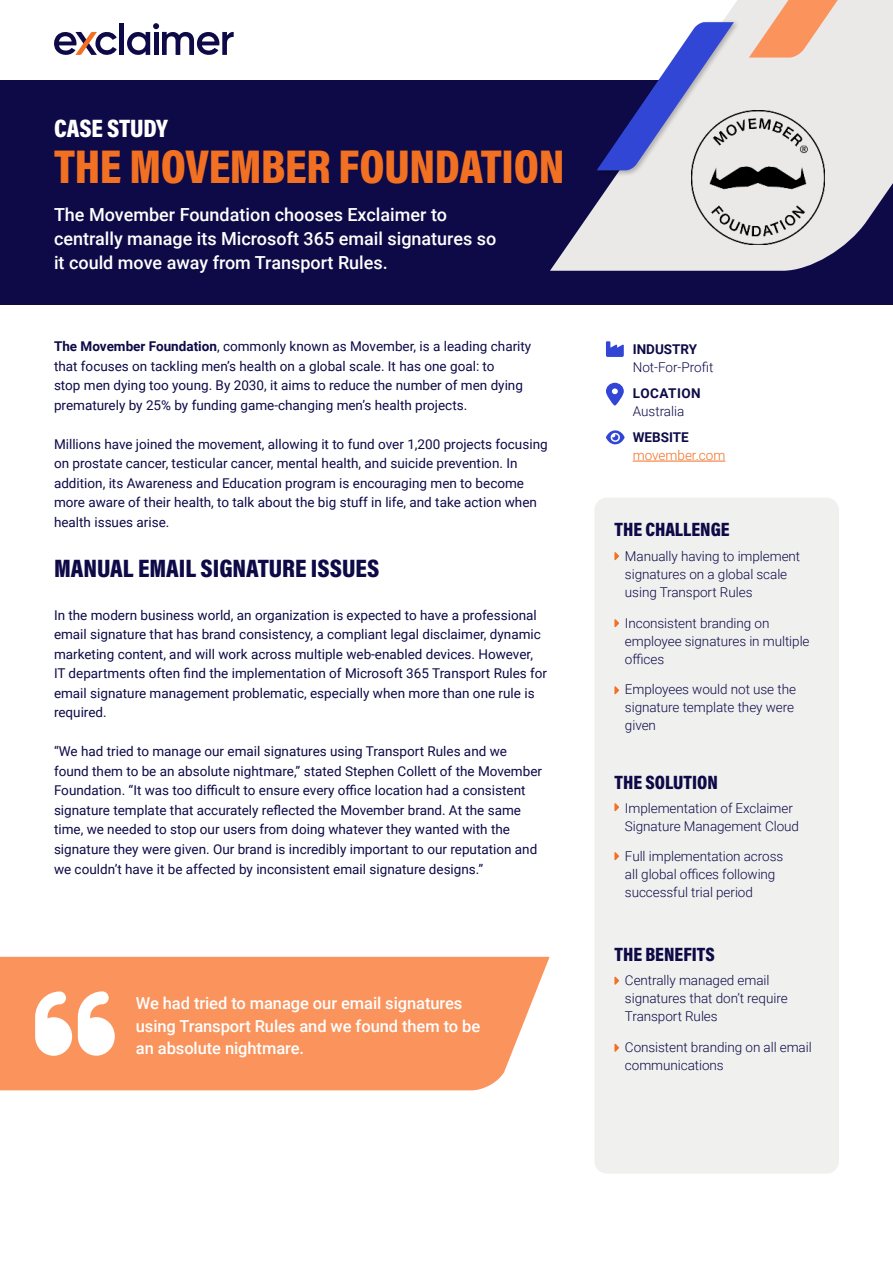
<style>
.page{position:relative;width:893px;height:1263px;background:#fff}
.page>*{position:absolute;margin:0;border:0;box-sizing:border-box;transform-origin:0 0}
.t1{font:900 48px "Acumin Pro Cond";letter-spacing:-.005em;color:#f27021}
.t2{font:900 25.5px "Acumin Pro Cond";color:#0d0a47}
.t3{font:900 25.5px "Acumin Pro Cond";letter-spacing:-.005em;color:#fff}
.t4{font:900 19.5px "Acumin Pro Cond";color:#0d0a47}
.t5{font:500 18px/24px "Roboto";color:#fff}
.t6{font:500 16.5px/22.5px "Roboto";letter-spacing:-.005em;color:#fff}
.t7{font:13.5px/19.5px "Roboto";color:#0d0a47}
.t8{font:300 13.5px/18px "Roboto";letter-spacing:-.005em;color:#0d0a47}
.t9{font:700 13.5px "Roboto";color:#0d0a47}
.t10{font:300 13.5px "Roboto";color:#f27021}
.t11{font:700 13.5px "Roboto";letter-spacing:.035em;color:#0d0a47}
.s1{font-weight:700}
</style>
<div class="page">
<div style="left:0;top:81px;width:893px;height:224px;background:#0d0a47"></div>
<div style="left:594px;top:497px;width:245px;height:677px;background:#f0f0ef;border-radius:13px"></div>
<svg style="left:614px;top:977px;width:5px;height:8px"></svg>
<svg style="left:614px;top:1044px;width:5px;height:8px"></svg>
<svg style="left:614px;top:552px;width:5px;height:8px"></svg>
<svg style="left:614px;top:619px;width:5px;height:8px"></svg>
<svg style="left:614px;top:686px;width:5px;height:8px"></svg>
<svg style="left:614px;top:803px;width:5px;height:8px"></svg>
<svg style="left:614px;top:852px;width:5px;height:8px"></svg>
<hr style="left:633px;top:461px;width:92px;height:1px;background:#f27021">
<svg style="left:606px;top:383px;width:18px;height:23px"></svg>
<svg style="left:606px;top:341px;width:18px;height:16px"></svg>
<svg style="left:606px;top:430px;width:19px;height:14px"></svg>
<svg style="left:550px;top:0;width:343px;height:271px;fill:#eae9e8"></svg>
<div style="left:594px;top:20px;width:146px;height:157px;background:#000;opacity:.25"></div>
<svg style="left:597px;top:22px;width:137px;height:148px"></svg>
<svg style="left:749px;top:0;width:144px;height:58px;background:#efcbb8"></svg>
<svg style="left:54px;top:31px;width:63px;height:24px"></svg>
<hr style="left:120px;top:23px;width:4px;height:32px;background:#0d0a47">
<svg style="left:127px;top:23px;width:107px;height:32px"></svg>
<div style="left:0;top:957px;width:550px;height:133px;background:#fa935c"></div>
<svg style="left:35px;top:991px;width:37px;height:65px"></svg>
<svg style="left:78px;top:991px;width:37px;height:65px"></svg>
<img style="left:691px;top:111px;width:134px;height:133px">
<h2 class="t3" style="left:54px;top:113px;width:116px">CASE STUDY</h2>
<h1 class="t1" style="left:54px;top:139px;width:512px">THE MOVEMBER FOUNDATION</h1>
<h3 class="t5" style="left:54px;top:204px;width:444px">The Movember Foundation chooses Exclaimer to centrally manage its Microsoft 365 email signatures so it could move away from Transport Rules.</h3>
<p class="t7" style="left:54px;top:338px;width:479px"><span class="s1">The Movember Foundation</span>, commonly known as Movember, is a leading charity that focuses on tackling men’s health on a global scale. It has one goal: to<br>stop men dying too young. By 2030, it aims to reduce the number of men dying prematurely by 25% by funding game-changing men’s health projects.</p>
<p class="t7" style="left:54px;top:435px;width:495px">Millions have joined the movement, allowing it to fund over 1,200 projects focusing on prostate cancer, testicular cancer, mental health, and suicide prevention. In addition, its Awareness and Education program is encouraging men to become more aware of their health, to talk about the big stuff in life, and take action when health issues arise.</p>
<h2 class="t2" style="left:54px;top:553px;width:327px">MANUAL EMAIL SIGNATURE ISSUES</h2>
<p class="t7" style="left:54px;top:606px;width:495px">In the modern business world, an organization is expected to have a professional email signature that has brand consistency, a compliant legal disclaimer, dynamic marketing content, and will work across multiple web-enabled devices. However, IT departments often 昀椀nd the implementation of Microsoft 365 Transport Rules for email signature management problematic, especially when more than one rule is required.</p>
<p class="t7" style="left:54px;top:741px;width:490px">“We had tried to manage our email signatures using Transport Rules and we found them to be an absolute nightmare,” stated Stephen Collett of the Movember Foundation. “It was too di昀케cult to ensure every o昀케ce location had a consistent signature template that accurately re昀氀ected the Movember brand. At the same time, we needed to stop our users from doing whatever they wanted with the signature they were given. Our brand is incredibly important to our reputation and we couldn’t have it be affected by inconsistent email signature designs.”</p>
<p class="t6" style="left:136px;top:993px;width:346px">We had tried to manage our email signatures using Transport Rules and we found them to be an absolute nightmare.</p>
<p class="t9" style="left:633px;top:342px;width:66px">INDUSTRY</p>
<p class="t8" style="left:633px;top:358px;width:82px">Not-For-Pro昀椀t</p>
<p class="t11" style="left:633px;top:386px;width:69px">LOCATION</p>
<p class="t8" style="left:633px;top:403px;width:53px">Australia</p>
<p class="t9" style="left:633px;top:430px;width:58px">WEBSITE</p>
<p class="t10" style="left:633px;top:450px;width:94px">movember.com</p>
<h3 class="t4" style="left:614px;top:518px;width:117px">THE CHALLENGE</h3>
<p class="t8" style="left:625px;top:548px;width:177px">Manually having to implement signatures on a global scale using Transport Rules</p>
<p class="t8" style="left:625px;top:615px;width:186px">Inconsistent branding on employee signatures in multiple o昀케ces</p>
<p class="t8" style="left:625px;top:682px;width:173px">Employees would not use the signature template they were given</p>
<h3 class="t4" style="left:614px;top:770px;width:105px">THE SOLUTION</h3>
<p class="t8" style="left:625px;top:800px;width:176px">Implementation of Exclaimer<br>Signature Management Cloud</p>
<p class="t8" style="left:625px;top:849px;width:160px">Full implementation across all global o昀케ces following successful trial period</p>
<h3 class="t4" style="left:614px;top:943px;width:102px">THE BENEFITS</h3>
<p class="t8" style="left:625px;top:973px;width:164px">Centrally managed email signatures that don’t require<br>Transport Rules</p>
<p class="t8" style="left:625px;top:1039px;width:188px">Consistent branding on all email communications</p>
</div>
